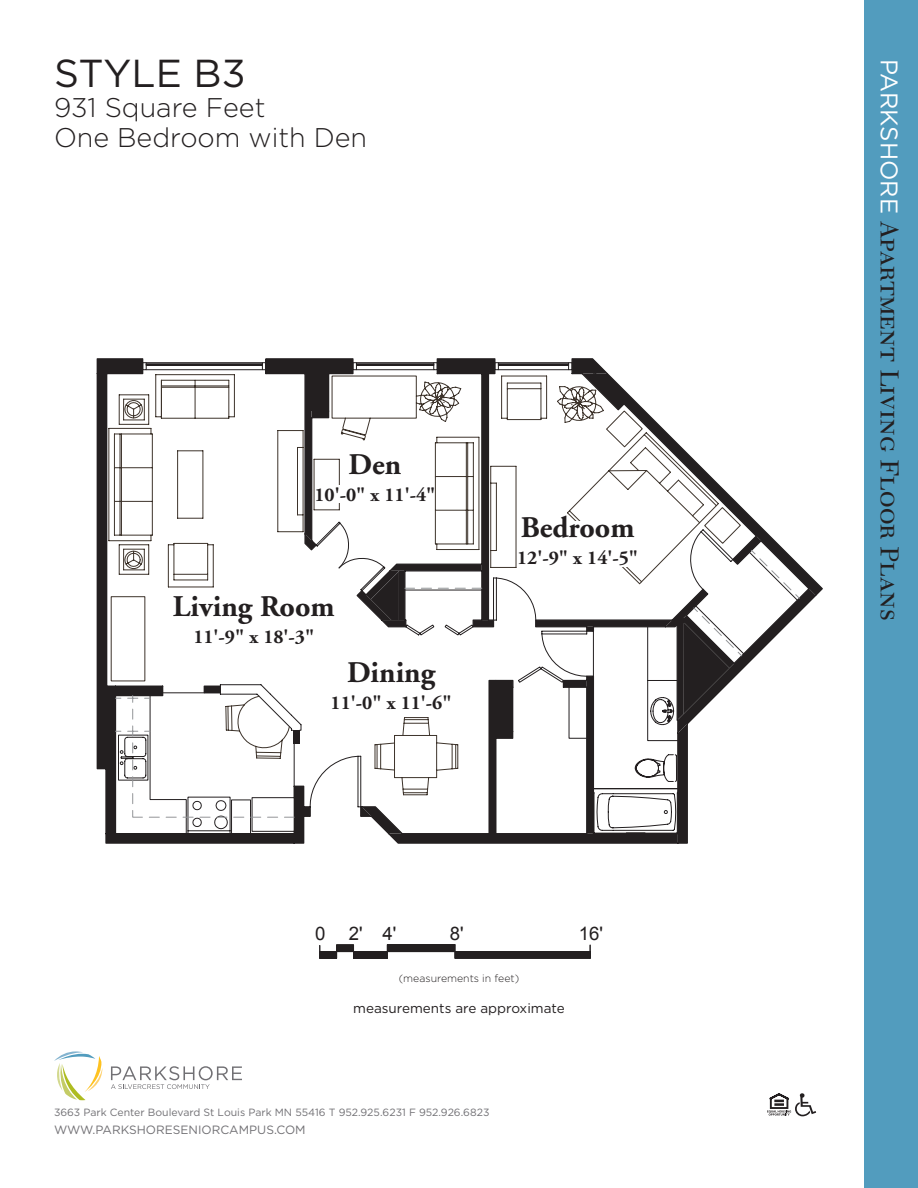
<style>
.page{position:relative;width:918px;height:1188px;background:#fff}
.page>*{position:absolute;margin:0;border:0;box-sizing:border-box;transform-origin:0 0}
.t1{font:39px "Gotham";color:#231f20}
.t2{font:700 30px "Adobe Garamond";color:#231f20}
.t3{font:27px "New Caledonia SC";color:#231f20}
.t4{font:300 27px "Gotham";color:#231f20}
.t5{font:700 19.5px "Adobe Garamond";color:#231f20}
.t6{font:18.6px "Arial";color:#231f20}
.t7{font:13.5px "Gotham";color:#231f20}
.t8{font:12px "Gotham";color:#717074}
.t9{font:10.5px "Gotham";color:#717074}
.t10{font:300 10.5px "Gotham";color:#231f20}
.s1{font-family:"Gotham";font-size:24px;color:#fff}
</style>
<div class="page">
<div style="left:864px;top:0;width:54px;height:1188px;background:#529cbe"></div>
<svg style="left:54px;top:1051px;width:48px;height:49px"></svg>
<svg style="left:111px;top:1066px;width:131px;height:23px"></svg>
<svg style="left:767px;top:1093px;width:49px;height:23px"></svg>
<svg style="left:96px;top:358px;width:727px;height:486px"></svg>
<svg style="left:111px;top:359px;width:705px;height:484px"></svg>
<svg style="left:115px;top:550px;width:685px;height:268px"></svg>
<div style="left:546px;top:521px;width:102px;height:29px;background:#fff"></div>
<div style="left:554px;top:550px;width:93px;height:17px;background:#fff"></div>
<div style="left:350px;top:455px;width:47px;height:29px;background:#fff"></div>
<div style="left:331px;top:485px;width:92px;height:18px;background:#fff"></div>
<svg style="left:319px;top:944px;width:272px;height:15px"></svg>
<div style="left:320px;top:951px;width:16px;height:7px;background:#231f20"></div>
<div style="left:337px;top:945px;width:17px;height:7px;background:#231f20"></div>
<div style="left:354px;top:951px;width:33px;height:7px;background:#231f20"></div>
<div style="left:387px;top:945px;width:68px;height:7px;background:#231f20"></div>
<div style="left:455px;top:951px;width:135px;height:7px;background:#231f20"></div>
<p class="t1" style="left:54px;top:51px;width:193px">STYLE B3</p>
<p class="t4" style="left:54px;top:92px;width:213px">931 Square Feet</p>
<p class="t4" style="left:54px;top:122px;width:315px">One Bedroom with Den</p>
<p class="t2" style="left:349px;top:448px;width:54px">Den</p>
<p class="t5" style="left:314px;top:485px;width:122px">10'-0" x 11'-4"</p>
<p class="t2" style="left:173px;top:590px;width:163px">Living Room</p>
<p class="t5" style="left:193px;top:626px;width:122px">11'-9" x 18'-3"</p>
<p class="t2" style="left:347px;top:656px;width:89px">Dining</p>
<p class="t5" style="left:331px;top:692px;width:122px">11'-0" x 11'-6"</p>
<p class="t2" style="left:521px;top:511px;width:115px">Bedroom</p>
<p class="t5" style="left:517px;top:547px;width:122px">12'-9" x 14'-5"</p>
<h3 class="t6" style="left:315px;top:923px;width:12px">0</h3>
<h3 class="t6" style="left:349px;top:923px;width:49px">2' 4'</h3>
<h3 class="t6" style="left:450px;top:923px;width:15px">8'</h3>
<h3 class="t6" style="left:579px;top:923px;width:26px">16'</h3>
<p class="t10" style="left:399px;top:972px;width:122px">(measurements in feet)</p>
<p class="t7" style="left:353px;top:1001px;width:213px">measurements are approximate</p>
<p class="t9" style="left:54px;top:1106px;width:437px">3663 Park Center Boulevard St Louis Park MN 55416 T 952.925.6231 F 952.926.6823</p>
<p class="t8" style="left:54px;top:1123px;width:253px">WWW.PARKSHORESENIORCAMPUS.COM</p>
<h3 class="t3" style="left:905px;top:58px;width:564px;rotate:90deg"><span class="s1">PARKSHORE</span> Apartment Living Floor Plans</h3>
</div>
